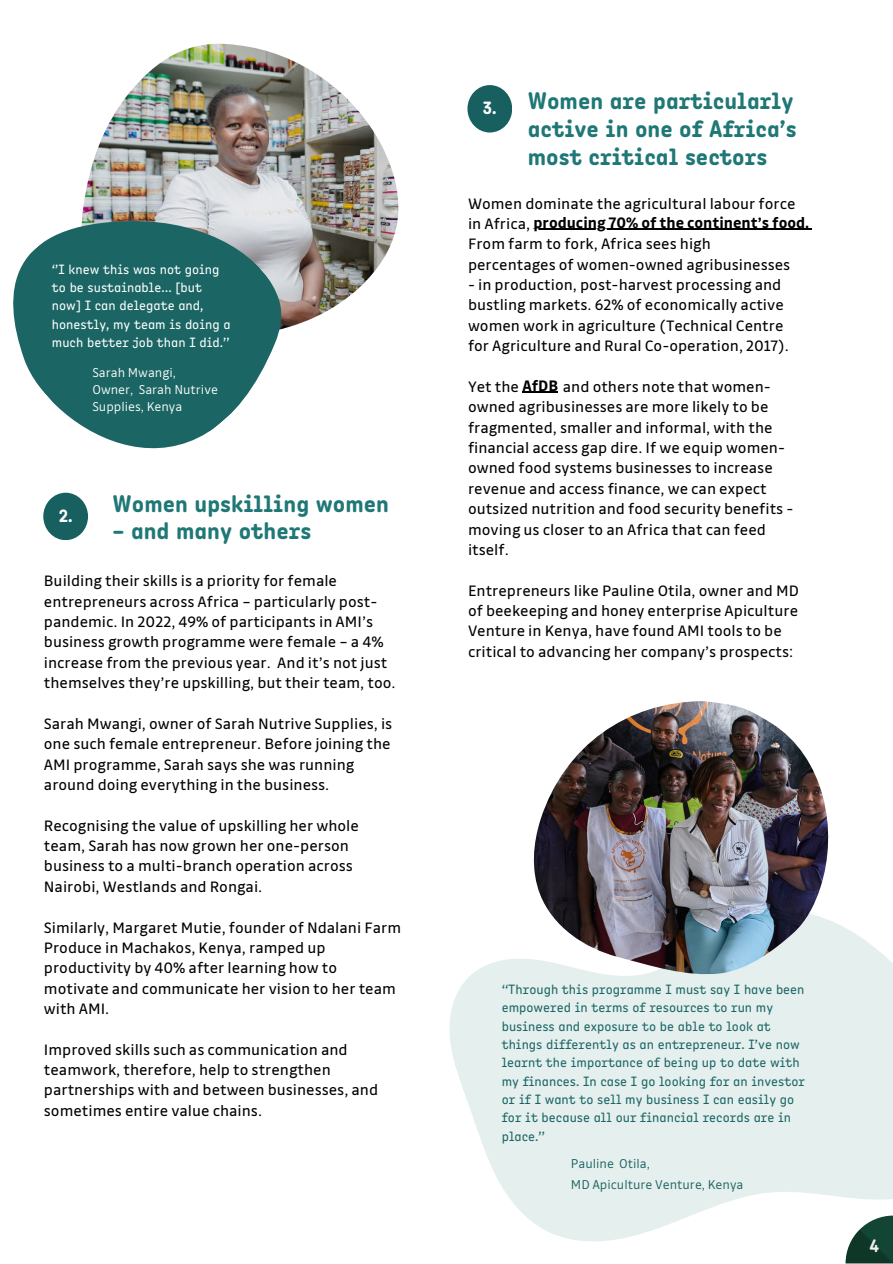
<style>
.page{position:relative;width:893px;height:1264px;background:#fff}
.page>*{position:absolute;margin:0;border:0;box-sizing:border-box;transform-origin:0 0}
.t1{font:700 24px/28.2px "Angus";color:#1f7776}
.t2{font:700 18px "Angus";color:#fff}
.t3{font:700 18px "Angus";color:#efefef}
.t4{font:16.35px/20.4px "TRY Drive";color:#000}
.t5{font:700 16.05px "TRY Drive";color:#000}
.t6{font:13.5px/18.3px "Angus";color:#1b6664}
.t7{font:13.5px/18.3px "Angus";color:#fff}
.t8{font:300 13.5px/16.8px "TRY Drive";color:#fff}
.t9{font:300 13.5px/20.2px "TRY Drive";color:#17605f}
.s1{font-weight:400;font-size:16.35px}
.s2{font-weight:700;font-size:16.05px}
</style>
<div class="page">
<svg style="left:449px;top:921px;width:443px;height:321px;fill:#e4efee"></svg>
<div style="left:43px;top:492px;width:45px;height:48px;background:#17605f;border-radius:50%"></div>
<div style="left:467px;top:85px;width:45px;height:47px;background:#17605f;border-radius:50%"></div>
<img style="left:82px;top:44px;width:317px;height:285px">
<svg style="left:13px;top:220px;width:270px;height:277px;fill:#1b6664"></svg>
<img style="left:531px;top:701px;width:301px;height:276px">
<hr style="left:533px;top:229px;width:276px;height:1px;background:#000">
<hr style="left:522px;top:391px;width:36px;height:1px;background:#000">
<svg style="left:845px;top:1215px;width:47px;height:48px"></svg>
<p class="t7" style="left:52px;top:260px;width:180px">‘’I knew this was not going to be sustainable… [but now] I can delegate and, honestly, my team is doing a much better job than I did.’’</p>
<p class="t8" style="left:92px;top:364px;width:127px">Sarah Mwangi,<br>Owner, Sarah Nutrive<br>Supplies, Kenya</p>
<p class="t2" style="left:59px;top:504px;width:15px">2.</p>
<h1 class="t1" style="left:112px;top:490px;width:278px">Women upskilling women</h1>
<h1 class="t1" style="left:112px;top:517px;width:200px">– and many others</h1>
<p class="t4" style="left:44px;top:570px;width:353px">Building their skills is a priority for female entrepreneurs across Africa – particularly post&shy;pandemic. In 2022, 49% of participants in AMI’s business growth programme were female – a 4% increase from the previous year. And it’s not just themselves they’re upskilling, but their team, too.</p>
<p class="t4" style="left:44px;top:713px;width:350px">Sarah Mwangi, owner of Sarah Nutrive Supplies, is one such female entrepreneur. Before joining the AMI programme, Sarah says she was running around doing everything in the business.</p>
<p class="t4" style="left:44px;top:815px;width:316px">Recognising the value of upskilling her whole team, Sarah has now grown her one-person business to a multi-branch operation across Nairobi, Westlands and Rongai.</p>
<p class="t4" style="left:44px;top:916px;width:359px">Similarly, Margaret Mutie, founder of Ndalani Farm Produce in Machakos, Kenya, ramped up productivity by 40% after learning how to motivate and communicate her vision to her team with AMI.</p>
<p class="t4" style="left:44px;top:1039px;width:336px">Improved skills such as communication and teamwork, therefore, help to strengthen partnerships with and between businesses, and sometimes entire value chains.</p>
<p class="t2" style="left:483px;top:97px;width:15px">3.</p>
<h1 class="t1" style="left:527px;top:86px;width:270px">Women are particularly active in one of Africa’s most critical sectors</h1>
<p class="t4" style="left:468px;top:193px;width:329px">Women dominate the agricultural labour force</p>
<p class="t5" style="left:468px;top:213px;width:343px"><span class="s1">in Africa,</span> producing 70% of the continent’s food.</p>
<p class="t4" style="left:468px;top:234px;width:324px">From farm to fork, Africa sees high percentages of women-owned agribusinesses</p>
<p class="t4" style="left:468px;top:274px;width:322px">- in production, post-harvest processing and bustling markets. 62% of economically active women work in agriculture (Technical Centre for Agriculture and Rural Co-operation, 2017).</p>
<p class="t4" style="left:468px;top:376px;width:327px">Yet the <span class="s2">AfDB</span> and others note that women&shy;owned agribusinesses are more likely to be fragmented, smaller and informal, with the financial access gap dire. If we equip women&shy;owned food systems businesses to increase revenue and access finance, we can expect outsized nutrition and food security benefits - moving us closer to an Africa that can feed itself.</p>
<p class="t4" style="left:468px;top:580px;width:332px">Entrepreneurs like Pauline Otila, owner and MD of beekeeping and honey enterprise Apiculture Venture in Kenya, have found AMI tools to be critical to advancing her company’s prospects:</p>
<p class="t6" style="left:501px;top:980px;width:305px">“Through this programme I must say I have been empowered in terms of resources to run my business and exposure to be able to look at things differently as an entrepreneur. I’ve now learnt the importance of being up to date with my finances. In case I go looking for an investor or if I want to sell my business I can easily go for it because all our financial records are in place.”</p>
<p class="t9" style="left:571px;top:1153px;width:174px">Pauline Otila,<br>MD Apiculture Venture, Kenya</p>
<p class="t3" style="left:869px;top:1233px;width:11px">4</p>
</div>
